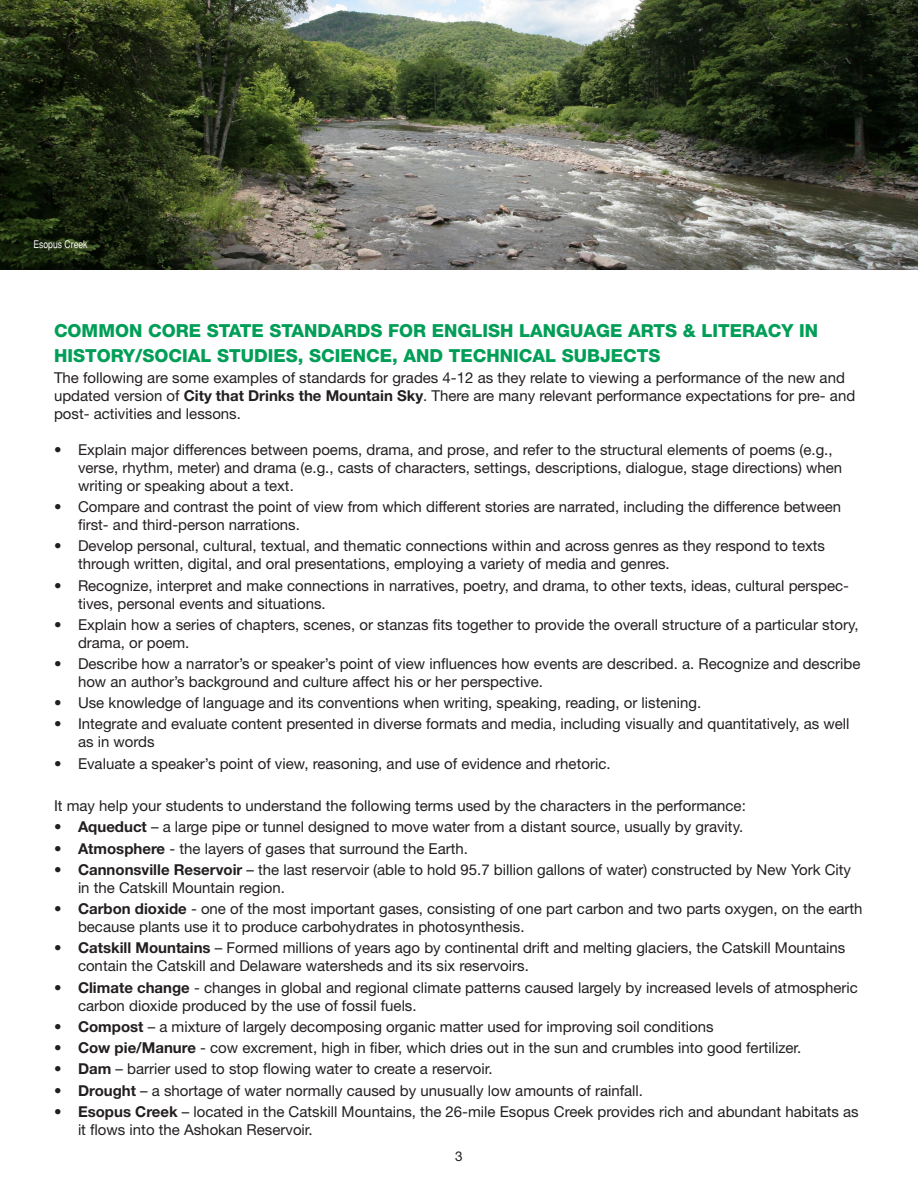
<style>
.page{position:relative;width:918px;height:1188px;background:#fff}
.page>*{position:absolute;margin:0;border:0;box-sizing:border-box;transform-origin:0 0}
.header-1{font:800 18px "Helvetica Neue";color:#009e57}
.t1{font:15px/18px "Helvetica Neue";color:#231f20}
.t2{font:13.5px "Helvetica Neue";color:#231f20}
.t3{font:condensed 10.5px "Helvetica";color:#fff}
.s1{font-weight:700}
</style>
<div class="page">
<img style="left:0;top:0;width:918px;height:270px">
<p class="t3" style="left:33px;top:238px;width:56px">Esopus Creek</p>
<p class="header-1" style="left:54px;top:320px;width:766px">COMMON CORE STATE STANDARDS FOR ENGLISH LANGUAGE ARTS &amp; LITERACY IN</p>
<p class="header-1" style="left:54px;top:344px;width:608px">HISTORY/SOCIAL STUDIES, SCIENCE, AND TECHNICAL SUBJECTS</p>
<p class="t1" style="left:54px;top:368px;width:803px">The following are some examples of standards for grades 4-12 as they relate to viewing a performance of the new and updated version of <span class="s1">City that Drinks the Mountain Sky</span>. There are many relevant performance expectations for pre- and post- activities and lessons.</p>
<p class="t1" style="left:78px;top:440px;width:766px;text-indent:-24px">• Explain major differences between poems, drama, and prose, and refer to the structural elements of poems (e.g., verse, rhythm, meter) and drama (e.g., casts of characters, settings, descriptions, dialogue, stage directions) when writing or speaking about a text.</p>
<p class="t1" style="left:78px;top:497px;width:765px;text-indent:-24px">• Compare and contrast the point of view from which different stories are narrated, including the difference between first- and third-person narrations.</p>
<p class="t1" style="left:78px;top:537px;width:749px;text-indent:-24px">• Develop personal, cultural, textual, and thematic connections within and across genres as they respond to texts through written, digital, and oral presentations, employing a variety of media and genres.</p>
<p class="t1" style="left:78px;top:576px;width:772px;text-indent:-24px">• Recognize, interpret and make connections in narratives, poetry, and drama, to other texts, ideas, cultural perspec&shy;tives, personal events and situations.</p>
<p class="t1" style="left:78px;top:615px;width:782px;text-indent:-24px">• Explain how a series of chapters, scenes, or stanzas fits together to provide the overall structure of a particular story, drama, or poem.</p>
<p class="t1" style="left:78px;top:654px;width:784px;text-indent:-24px">• Describe how a narrator’s or speaker’s point of view influences how events are described. a. Recognize and describe how an author’s background and culture affect his or her perspective.</p>
<p class="t1" style="left:54px;top:694px;width:649px">• Use knowledge of language and its conventions when writing, speaking, reading, or listening.</p>
<p class="t1" style="left:78px;top:715px;width:773px;text-indent:-24px">• Integrate and evaluate content presented in diverse formats and media, including visually and quantitatively, as well as in words</p>
<p class="t1" style="left:54px;top:754px;width:558px">• Evaluate a speaker’s point of view, reasoning, and use of evidence and rhetoric.</p>
<p class="t1" style="left:54px;top:797px;width:693px">It may help your students to understand the following terms used by the characters in the performance:</p>
<p class="t1" style="left:54px;top:818px;width:691px">• <span class="s1">Aqueduct</span> – a large pipe or tunnel designed to move water from a distant source, usually by gravity.</p>
<p class="t1" style="left:54px;top:839px;width:416px">• <span class="s1">Atmosphere</span> - the layers of gases that surround the Earth.</p>
<p class="t1" style="left:78px;top:860px;width:775px;text-indent:-24px">• <span class="s1">Cannonsville Reservoir</span> – the last reservoir (able to hold 95.7 billion gallons of water) constructed by New York City in the Catskill Mountain region.</p>
<p class="t1" style="left:78px;top:900px;width:786px;text-indent:-24px">• <span class="s1">Carbon dioxide</span> - one of the most important gases, consisting of one part carbon and two parts oxygen, on the earth because plants use it to produce carbohydrates in photosynthesis.</p>
<p class="t1" style="left:78px;top:939px;width:769px;text-indent:-24px">• <span class="s1">Catskill Mountains</span> – Formed millions of years ago by continental drift and melting glaciers, the Catskill Mountains contain the Catskill and Delaware watersheds and its six reservoirs.</p>
<p class="t1" style="left:78px;top:978px;width:781px;text-indent:-24px">• <span class="s1">Climate change</span> - changes in global and regional climate patterns caused largely by increased levels of atmospheric carbon dioxide produced by the use of fossil fuels.</p>
<p class="t1" style="left:54px;top:1017px;width:661px">• <span class="s1">Compost</span> – a mixture of largely decomposing organic matter used for improving soil conditions</p>
<p class="t1" style="left:54px;top:1039px;width:749px">• <span class="s1">Cow pie/Manure</span> - cow excrement, high in fiber, which dries out in the sun and crumbles into good fertilizer.</p>
<p class="t1" style="left:54px;top:1060px;width:440px">• <span class="s1">Dam</span> – barrier used to stop flowing water to create a reservoir.</p>
<p class="t1" style="left:54px;top:1081px;width:591px">• <span class="s1">Drought</span> – a shortage of water normally caused by unusually low amounts of rainfall.</p>
<p class="t1" style="left:78px;top:1102px;width:782px;text-indent:-24px">• <span class="s1">Esopus Creek</span> – located in the Catskill Mountains, the 26-mile Esopus Creek provides rich and abundant habitats as it flows into the Ashokan Reservoir.</p>
<p class="t2" style="left:455px;top:1148px;width:9px">3</p>
</div>
